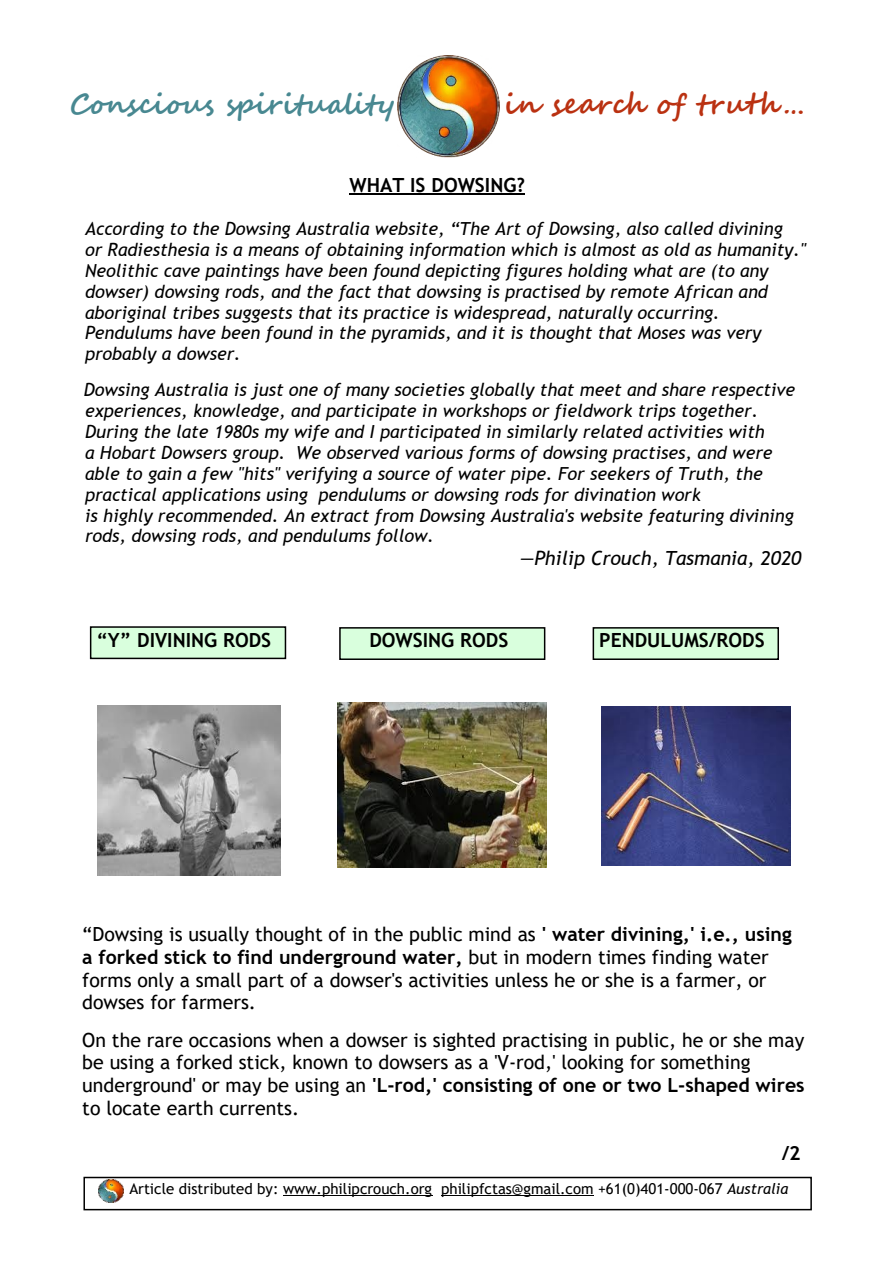
<style>
.page{position:relative;width:893px;height:1263px;background:#fff}
.page>*{position:absolute;margin:0;border:0;box-sizing:border-box;transform-origin:0 0}
.t1{font:700 28.35px "Segoe Script";letter-spacing:-.02em;color:#488891}
.t2{font:700 28.35px "Segoe Script";letter-spacing:.02em;color:#ba3111}
.t3{font:19.5px/22.6px "Trebuchet MS";color:#000}
.t4{font:700 19.5px "Trebuchet MS";color:#000}
.t5{font:italic 19.5px "Trebuchet MS";color:#000}
.t6{font:italic 18px/20.9px "Trebuchet MS";color:#000}
.t7{font:15px "Trebuchet MS";color:#000}
.s1{font-weight:700}
.s2{font-style:italic}
</style>
<div class="page">
<hr style="left:350px;top:193px;width:175px;height:2px;background:#000">
<div style="left:83px;top:1177px;width:729px;height:33px;border:2px solid #000"></div>
<hr style="left:283px;top:1195px;width:149px;height:1px;background:#000">
<hr style="left:441px;top:1195px;width:153px;height:1px;background:#000">
<img style="left:98px;top:1179px;width:26px;height:23px">
<img style="left:398px;top:55px;width:102px;height:102px">
<img style="left:97px;top:705px;width:184px;height:170px">
<img style="left:337px;top:702px;width:210px;height:166px">
<img style="left:602px;top:706px;width:189px;height:160px">
<div style="left:91px;top:627px;width:194px;height:31px;background:#d9ffdd"></div>
<div style="left:90px;top:626px;width:196px;height:33px;border:2px solid #000"></div>
<div style="left:340px;top:628px;width:205px;height:31px;background:#d9ffdd"></div>
<div style="left:339px;top:627px;width:206px;height:33px;border:2px solid #000"></div>
<div style="left:593px;top:628px;width:185px;height:31px;background:#d9ffdd"></div>
<div style="left:593px;top:627px;width:186px;height:33px;border:2px solid #000"></div>
<h1 class="t1" style="left:70px;top:93px;width:327px">Conscious spirituality</h1>
<h1 class="t2" style="left:504px;top:93px;width:303px">in search of truth …</h1>
<p class="t4" style="left:350px;top:177px;width:177px">WHAT IS DOWSING?</p>
<p class="t6" style="left:85px;top:220px;width:722px">According to the Dowsing Australia website, “The Art of Dowsing, also called divining<br>or Radiesthesia is a means of obtaining information which is almost as old as humanity." Neolithic cave paintings have been found depicting figures holding what are (to any dowser) dowsing rods, and the fact that dowsing is practised by remote African and aboriginal tribes suggests that its practice is widespread, naturally occurring.<br>Pendulums have been found in the pyramids, and it is thought that Moses was very probably a dowser.</p>
<p class="t6" style="left:84px;top:381px;width:713px">Dowsing Australia is just one of many societies globally that meet and share respective experiences, knowledge, and participate in workshops or fieldwork trips together.<br>During the late 1980s my wife and I participated in similarly related activities with<br>a Hobart Dowsers group. We observed various forms of dowsing practises, and were able to gain a few "hits" verifying a source of water pipe. For seekers of Truth, the practical applications using pendulums or dowsing rods for divination work<br>is highly recommended. An extract from Dowsing Australia's website featuring divining rods, dowsing rods, and pendulums follow.</p>
<p class="t5" style="left:520px;top:551px;width:283px">—Philip Crouch, Tasmania, 2020</p>
<p class="t4" style="left:97px;top:632px;width:176px">“Y” DIVINING RODS</p>
<p class="t4" style="left:369px;top:633px;width:140px">DOWSING RODS</p>
<p class="t4" style="left:599px;top:633px;width:167px">PENDULUMS/RODS</p>
<p class="t3" style="left:82px;top:925px;width:711px">“Dowsing is usually thought of in the public mind as <span class="s1">' water divining,' i.e., using a forked stick to find underground water,</span> but in modern times finding water forms only a small part of a dowser's activities unless he or she is a farmer, or dowses for farmers.</p>
<p class="t3" style="left:82px;top:1030px;width:724px">On the rare occasions when a dowser is sighted practising in public, he or she may be using a forked stick, known to dowsers as a 'V-rod,' looking for something underground' or may be using an <span class="s1">'L-rod,' consisting of one or two L-shaped wires </span>to locate earth currents.</p>
<p class="t4" style="left:782px;top:1145px;width:21px">/2</p>
<p class="t7" style="left:129px;top:1182px;width:661px">Article distributed by: www.philipcrouch.org philipfctas@gmail.com +61(0)401-000-067 <span class="s2">Australia</span></p>
</div>
